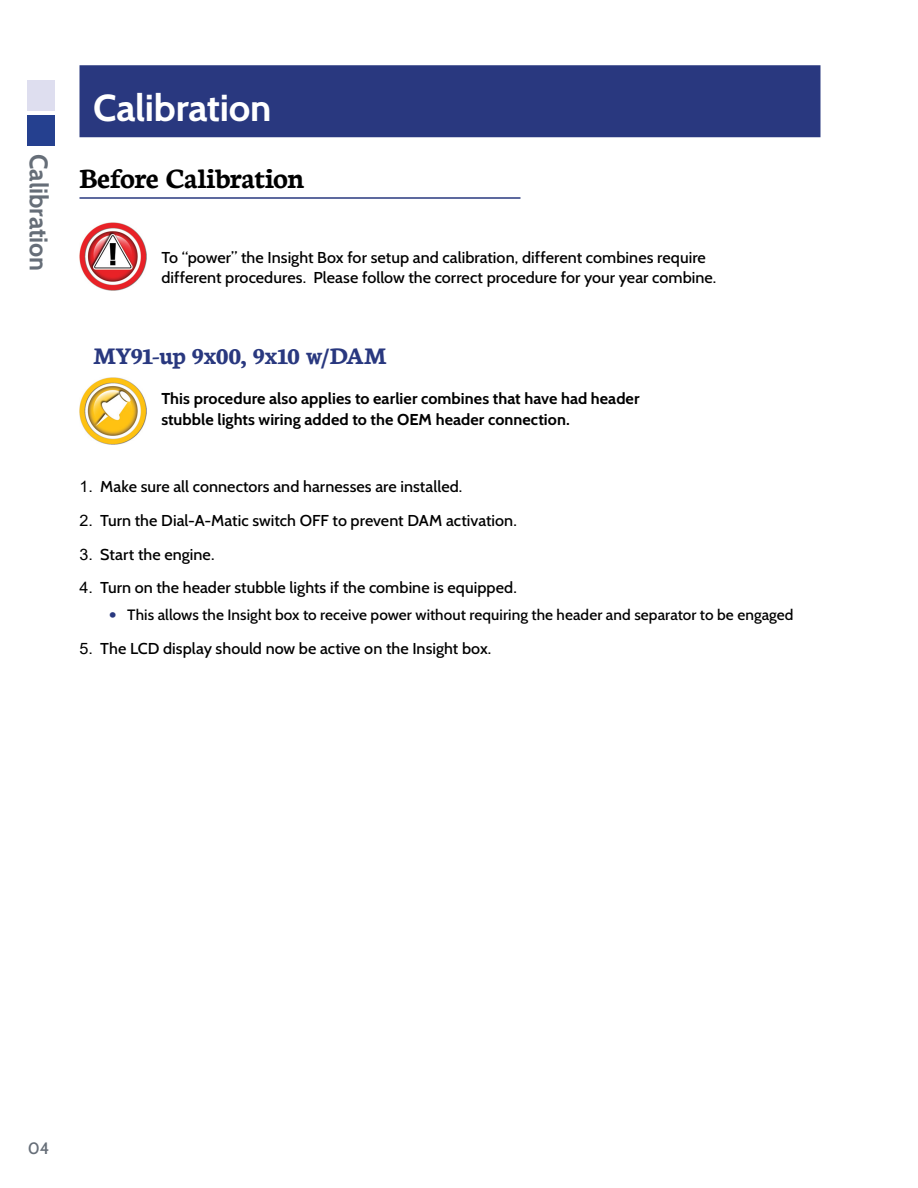
<style>
.page{position:relative;width:918px;height:1188px;background:#fff}
.page>*{position:absolute;margin:0;border:0;box-sizing:border-box;transform-origin:0 0}
.t1{font:700 37.5px "Cabin";letter-spacing:-.01em;color:#fff}
.t2{font:700 30px "Neuton";letter-spacing:-.01em;color:#000}
.t3{font:700 25.5px "Neuton";letter-spacing:.005em;color:#29387f}
.t4{font:700 25.5px "Cabin";letter-spacing:-.005em;color:#666e78}
.t5{font:500 16.5px "Cabin";color:#666e78}
.t6{font:500 15.75px/20.2px "Cabin";letter-spacing:.005em;color:#000}
.t7{font:700 15.75px/20.2px "Cabin";letter-spacing:.005em;color:#000}
.t8{font:500 15px "Cabin";letter-spacing:.005em;color:#000}
.s1{font-family:"Arial";font-weight:400}
.s2{font-size:25.5px;color:#29387f}
</style>
<div class="page">
<div style="left:80px;top:65px;width:740px;height:72px;background:#29387f"></div>
<hr style="left:80px;top:197px;width:440px;height:2px;background:#29387f">
<img style="left:80px;top:223px;width:67px;height:67px">
<img style="left:79px;top:377px;width:68px;height:68px">
<div style="left:28px;top:80px;width:27px;height:30px;background:#dedeef"></div>
<div style="left:28px;top:115px;width:27px;height:31px;background:#25408f"></div>
<h3 class="t4" style="left:54px;top:154px;width:119px;rotate:90deg">Calibration</h3>
<h1 class="t1" style="left:93px;top:85px;width:180px">Calibration</h1>
<h2 class="t2" style="left:80px;top:160px;width:226px">Before Calibration</h2>
<p class="t6" style="left:161px;top:247px;width:557px">To “power” the Insight Box for setup and calibration, different combines require different procedures. Please follow the correct procedure for your year combine.</p>
<h3 class="t3" style="left:93px;top:339px;width:295px">MY91-up 9x00, 9x10 w/DAM</h3>
<p class="t7" style="left:161px;top:389px;width:480px">This procedure also applies to earlier combines that have had header stubble lights wiring added to the OEM header connection.</p>
<p class="t6" style="left:79px;top:476px;width:384px"><span class="s1">1.</span> Make sure all connectors and harnesses are installed.</p>
<p class="t6" style="left:79px;top:510px;width:439px"><span class="s1">2.</span> Turn the Dial-A-Matic switch OFF to prevent DAM activation.</p>
<p class="t6" style="left:79px;top:544px;width:137px"><span class="s1">3.</span> Start the engine.</p>
<p class="t6" style="left:79px;top:578px;width:439px"><span class="s1">4.</span> Turn on the header stubble lights if the combine is equipped.</p>
<p class="t8" style="left:109px;top:606px;width:686px"><span class="s2">•</span> This allows the Insight box to receive power without requiring the header and separator to be engaged</p>
<p class="t6" style="left:80px;top:638px;width:413px"><span class="s1">5.</span> The LCD display should now be active on the Insight box.</p>
<p class="t5" style="left:28px;top:1138px;width:23px">04</p>
</div>
